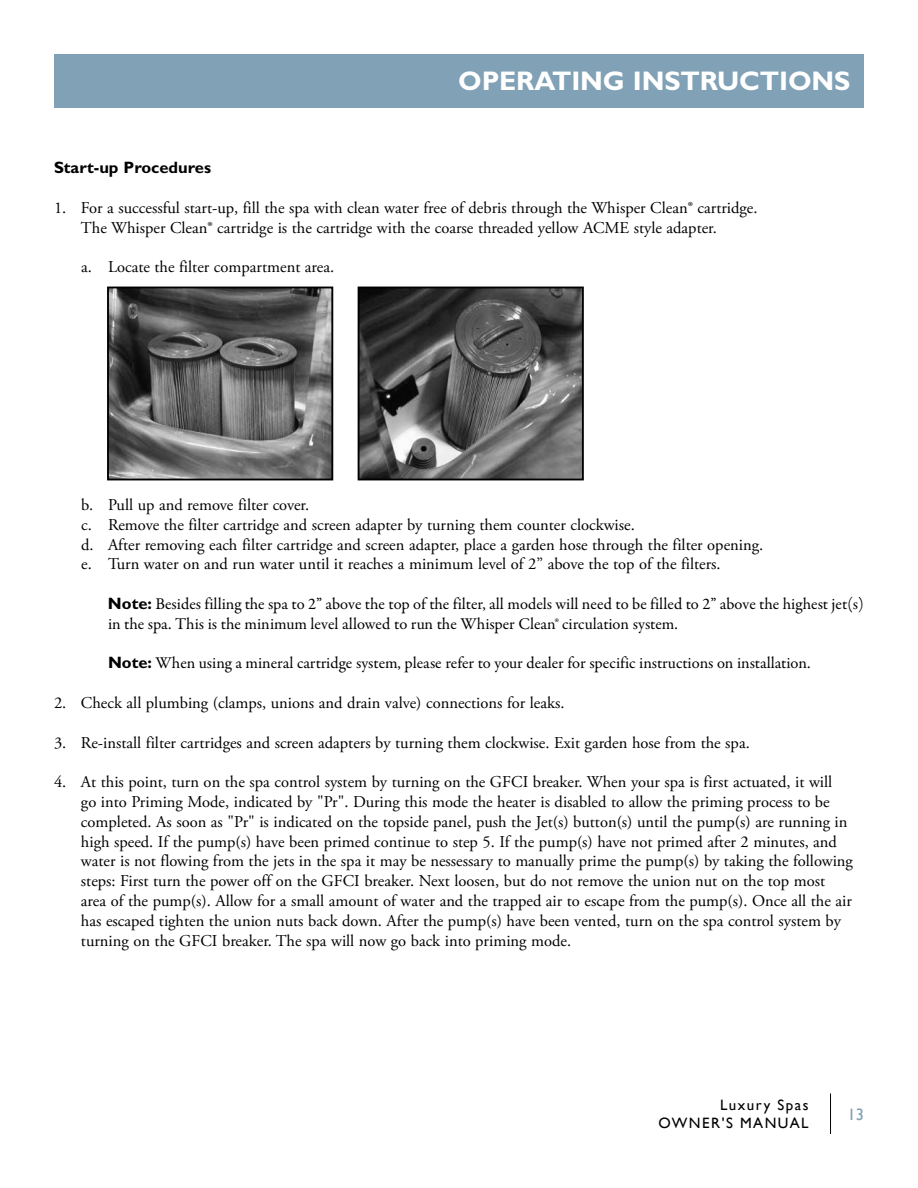
<style>
.page{position:relative;width:918px;height:1188px;background:#fff}
.page>*{position:absolute;margin:0;border:0;box-sizing:border-box;transform-origin:0 0}
.t1{font:700 27px "Gill Sans";letter-spacing:-.005em;color:#fff}
.t2{font:16.5px/19.8px "Adobe Garamond Pro";color:#000}
.t3{font:16.5px/19.8px "Garamond Premr Pro";color:#000}
.t4{font:700 16.5px "Gill Sans";color:#000}
.t5{font:16.5px "Gill Sans";color:#80a1b6}
.t6{font:15px/18px "Gill Sans";letter-spacing:.1em;color:#000;text-align:right}
.s1{font-family:"Gill Sans";font-weight:700}
</style>
<div class="page">
<hr style="left:830px;top:1094px;width:1px;height:40px;background:#000">
<div style="left:54px;top:54px;width:810px;height:54px;background:#80a1b6"></div>
<img style="left:110px;top:290px;width:220px;height:187px">
<div style="left:107px;top:287px;width:226px;height:193px;border:2px solid #000"></div>
<img style="left:361px;top:290px;width:220px;height:187px">
<div style="left:358px;top:287px;width:226px;height:193px;border:2px solid #000"></div>
<h1 class="t1" style="left:458px;top:65px;width:394px">OPERATING INSTRUCTIONS</h1>
<p class="t4" style="left:54px;top:158px;width:159px">Start-up Procedures</p>
<p class="t2" style="left:81px;top:198px;width:678px;text-indent:-27px">1. For a successful start-up, fill the spa with clean water free of debris through the Whisper Clean® cartridge.<br>The Whisper Clean® cartridge is the cartridge with the coarse threaded yellow ACME style adapter.</p>
<p class="t2" style="left:81px;top:258px;width:255px">a. Locate the filter compartment area.</p>
<p class="t2" style="left:81px;top:495px;width:684px">b. Pull up and remove filter cover.<br>c. Remove the filter cartridge and screen adapter by turning them counter clockwise.<br>d. After removing each filter cartridge and screen adapter, place a garden hose through the filter opening. e. Turn water on and run water until it reaches a minimum level of 2” above the top of the filters.</p>
<p class="t3" style="left:108px;top:594px;width:757px"><span class="s1">Note:</span> Besides filling the spa to 2” above the top of the filter, all models will need to be filled to 2” above the highest jet(s) in the spa. This is the minimum level allowed to run the Whisper Clean® circulation system.</p>
<p class="t3" style="left:108px;top:654px;width:704px"><span class="s1">Note:</span> When using a mineral cartridge system, please refer to your dealer for specific instructions on installation.</p>
<p class="t2" style="left:54px;top:693px;width:512px">2. Check all plumbing (clamps, unions and drain valve) connections for leaks.</p>
<p class="t2" style="left:54px;top:733px;width:697px">3. Re-install filter cartridges and screen adapters by turning them clockwise. Exit garden hose from the spa.</p>
<p class="t2" style="left:81px;top:773px;width:774px;text-indent:-27px">4. At this point, turn on the spa control system by turning on the GFCI breaker. When your spa is first actuated, it will<br>go into Priming Mode, indicated by "Pr". During this mode the heater is disabled to allow the priming process to be completed. As soon as "Pr" is indicated on the topside panel, push the Jet(s) button(s) until the pump(s) are running in high speed. If the pump(s) have been primed continue to step 5. If the pump(s) have not primed after 2 minutes, and water is not flowing from the jets in the spa it may be nessessary to manually prime the pump(s) by taking the following steps: First turn the power off on the GFCI breaker. Next loosen, but do not remove the union nut on the top most area of the pump(s). Allow for a small amount of water and the trapped air to escape from the pump(s). Once all the air has escaped tighten the union nuts back down. After the pump(s) have been vented, turn on the spa control system by turning on the GFCI breaker. The spa will now go back into priming mode.</p>
<p class="t6" style="left:659px;top:1096px;width:152px">Luxury Spas<br>OWNER'S MANUAL</p>
<p class="t5" style="left:848px;top:1105px;width:18px">13</p>
</div>
